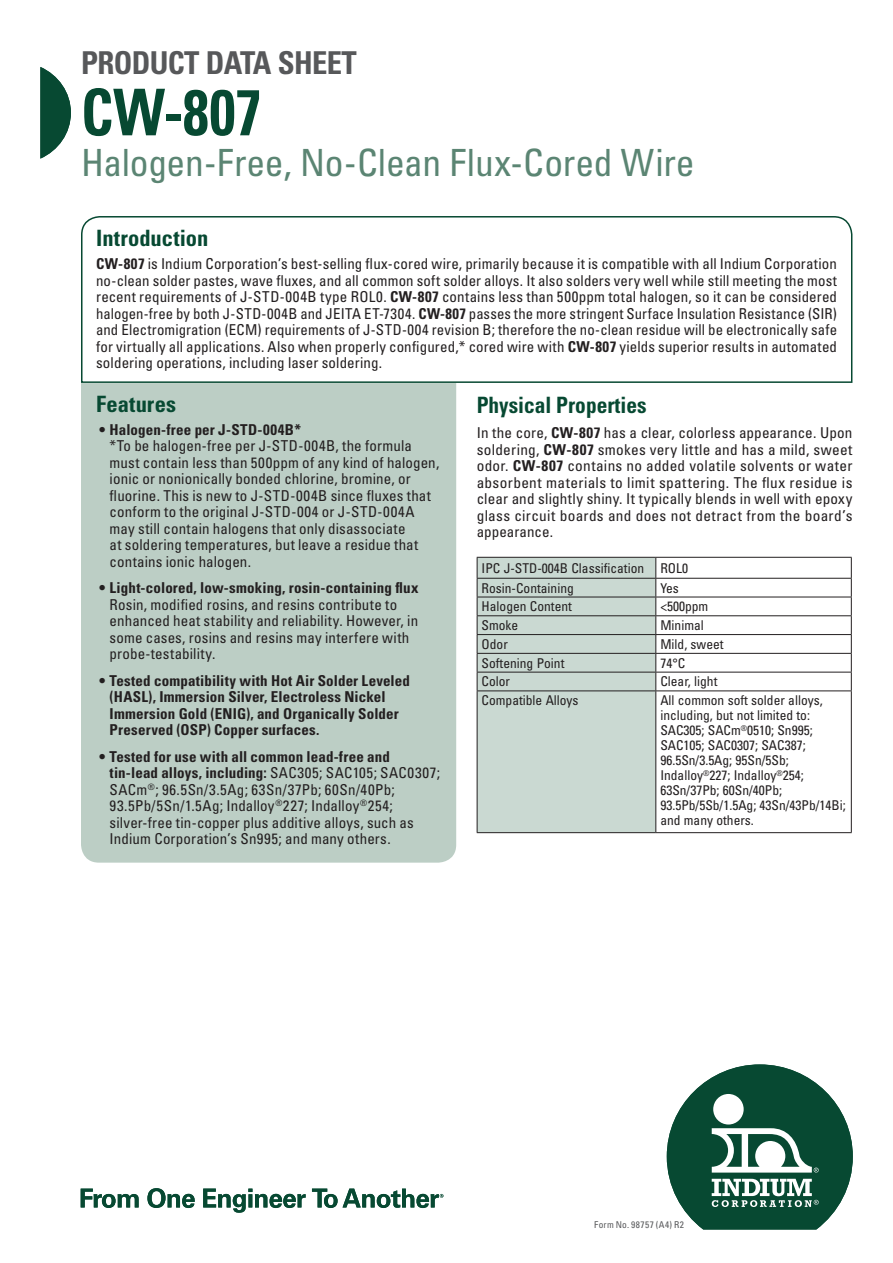
<style>
.page{position:relative;width:893px;height:1263px;background:#fff}
.page>*{position:absolute;margin:0;border:0;box-sizing:border-box;transform-origin:0 0}
.t1{font:700 condensed 64.5px "Univers LT Std";color:#074932;scale:.9 1}
.Subtitle{font:condensed 37.5px "Univers LT Std";letter-spacing:-.005em;color:#5b8573}
.PDS{font:700 condensed 31.5px "Univers LT Std";letter-spacing:-.02em;color:#57585a}
.Subhead{font:700 condensed 22.5px "Univers LT Std";color:#074932}
.Subhead-2{font:700 condensed 22.5px "Univers LT Std";color:#074932;scale:.95 1}
.Body_Text{font:condensed 15px/16.5px "Univers LT Std";letter-spacing:.01em;color:#231f20}
.t2{font:700 condensed 15px/16.5px "Univers LT Std";letter-spacing:.01em;color:#231f20}
.Table_Body{font:condensed 13.5px/15px "Univers LT Std";color:#231f20}
.Form_No{font:condensed 9.45px "Univers LT Std";letter-spacing:.045em;color:#57585a}
.s1{font-weight:700}
</style>
<div class="page">
<svg style="left:40px;top:67px;width:31px;height:92px"></svg>
<svg style="left:667px;top:1064px;width:186px;height:165px"></svg>
<div style="left:713px;top:1094px;width:31px;height:30px;background:#fff;border-radius:50%"></div>
<svg style="left:312px;top:1188px;width:131px;height:20px"></svg>
<svg style="left:81px;top:1188px;width:225px;height:25px"></svg>
<div style="left:81px;top:384px;width:375px;height:479px;background:#bccec5"></div>
<div style="left:478px;top:558px;width:177px;height:274px;background:#cad9d2"></div>
<hr style="left:477px;top:557px;width:179px;height:1px;background:#231f20">
<hr style="left:656px;top:557px;width:196px;height:1px;background:#231f20">
<hr style="left:477px;top:578px;width:179px;height:1px;background:#231f20">
<hr style="left:656px;top:578px;width:196px;height:1px;background:#231f20">
<hr style="left:477px;top:597px;width:179px;height:1px;background:#231f20">
<hr style="left:656px;top:597px;width:196px;height:1px;background:#231f20">
<hr style="left:477px;top:615px;width:179px;height:1px;background:#231f20">
<hr style="left:656px;top:615px;width:196px;height:1px;background:#231f20">
<hr style="left:477px;top:634px;width:179px;height:1px;background:#231f20">
<hr style="left:656px;top:634px;width:196px;height:1px;background:#231f20">
<hr style="left:477px;top:653px;width:179px;height:1px;background:#231f20">
<hr style="left:656px;top:653px;width:196px;height:1px;background:#231f20">
<hr style="left:477px;top:672px;width:179px;height:1px;background:#231f20">
<svg style="left:477px;top:558px;width:1px;height:132px"></svg>
<hr style="left:656px;top:672px;width:196px;height:1px;background:#231f20">
<svg style="left:655px;top:558px;width:1px;height:132px"></svg>
<svg style="left:851px;top:558px;width:1px;height:132px"></svg>
<hr style="left:477px;top:690px;width:179px;height:1px;background:#231f20">
<hr style="left:477px;top:691px;width:1px;height:141px;background:#231f20">
<hr style="left:656px;top:690px;width:196px;height:1px;background:#231f20">
<hr style="left:655px;top:691px;width:1px;height:141px;background:#231f20">
<hr style="left:851px;top:691px;width:1px;height:141px;background:#231f20">
<hr style="left:477px;top:832px;width:179px;height:1px;background:#231f20">
<hr style="left:656px;top:832px;width:196px;height:1px;background:#231f20">
<svg style="left:81px;top:216px;width:772px;height:168px"></svg>
<p class="PDS" style="left:81px;top:43px;width:277px">PRODUCT DATA SHEET</p>
<p class="t1" style="left:81px;top:73px;width:202px">CW-807</p>
<p class="Subtitle" style="left:81px;top:139px;width:615px">Halogen-Free, No-Clean Flux-Cored Wire</p>
<p class="Subhead" style="left:96px;top:224px;width:114px">Introduction</p>
<p class="Body_Text" style="left:96px;top:255px;width:742px;text-align:justify"><span class="s1">CW-807</span> is Indium Corporation’s best-selling flux-cored wire, primarily because it is compatible with all Indium Corporation no-clean solder pastes, wave fluxes, and all common soft solder alloys. It also solders very well while still meeting the most recent requirements of J-STD-004B type ROL0. <span class="s1">CW-807</span> contains less than 500ppm total halogen, so it can be considered halogen-free by both J-STD-004B and JEITA ET-7304. <span class="s1">CW-807</span> passes the more stringent Surface Insulation Resistance (SIR) and Electromigration (ECM) requirements of J-STD-004 revision B; therefore the no-clean residue will be electronically safe for virtually all applications. Also when properly configured,* cored wire with <span class="s1">CW-807</span> yields superior results in automated soldering operations, including laser soldering.</p>
<p class="Subhead" style="left:96px;top:390px;width:81px">Features</p>
<p class="Body_Text" style="left:110px;top:421px;width:331px;text-indent:-10px"><span class="s1">• Halogen-free per J-STD-004B*<br></span>*To be halogen-free per J-STD-004B, the formula must contain less than 500ppm of any kind of halogen, ionic or nonionically bonded chlorine, bromine, or fluorine. This is new to J-STD-004B since fluxes that conform to the original J-STD-004 or J-STD-004A may still contain halogens that only disassociate<br>at soldering temperatures, but leave a residue that contains ionic halogen.</p>
<p class="Body_Text" style="left:110px;top:579px;width:310px;text-indent:-10px"><span class="s1">• Light-colored, low-smoking, rosin-containing flux </span>Rosin, modified rosins, and resins contribute to enhanced heat stability and reliability. However, in some cases, rosins and resins may interfere with probe-testability.</p>
<p class="t2" style="left:110px;top:672px;width:302px;text-indent:-10px">• Tested compatibility with Hot Air Solder Leveled (HASL), Immersion Silver, Electroless Nickel Immersion Gold (ENIG), and Organically Solder Preserved (OSP) Copper surfaces.</p>
<p class="Body_Text" style="left:110px;top:748px;width:332px;text-indent:-10px"><span class="s1">• Tested for use with all common lead-free and tin-lead alloys, including:</span> SAC305; SAC105; SAC0307; SACm<sup>®</sup>; 96.5Sn/3.5Ag; 63Sn/37Pb; 60Sn/40Pb; 93.5Pb/5Sn/1.5Ag; Indalloy<sup>®</sup>227; Indalloy<sup>®</sup>254; silver-free tin-copper plus additive alloys, such as Indium Corporation’s Sn995; and many others.</p>
<p class="Subhead-2" style="left:477px;top:391px;width:180px">Physical Properties</p>
<p class="Body_Text" style="left:477px;top:424px;width:377px;text-align:justify">In the core, <span class="s1">CW-807</span> has a clear, colorless appearance. Upon soldering, <span class="s1">CW-807</span> smokes very little and has a mild, sweet odor. <span class="s1">CW-807</span> contains no added volatile solvents or water absorbent materials to limit spattering. The flux residue is clear and slightly shiny. It typically blends in well with epoxy glass circuit boards and does not detract from the board’s appearance.</p>
<p class="Table_Body" style="left:482px;top:560px;width:164px">IPC J-STD-004B Classification</p>
<p class="Table_Body" style="left:660px;top:560px;width:29px">ROL0</p>
<p class="Table_Body" style="left:482px;top:580px;width:94px">Rosin-Containing</p>
<p class="Table_Body" style="left:660px;top:580px;width:20px">Yes</p>
<p class="Table_Body" style="left:482px;top:599px;width:92px">Halogen Content</p>
<p class="Table_Body" style="left:660px;top:599px;width:49px">&lt;500ppm</p>
<p class="Table_Body" style="left:482px;top:618px;width:38px">Smoke</p>
<p class="Table_Body" style="left:660px;top:618px;width:45px">Minimal</p>
<p class="Table_Body" style="left:482px;top:636px;width:28px">Odor</p>
<p class="Table_Body" style="left:660px;top:636px;width:65px">Mild, sweet</p>
<p class="Table_Body" style="left:482px;top:655px;width:84px">Softening Point</p>
<p class="Table_Body" style="left:660px;top:655px;width:26px">74°C</p>
<p class="Table_Body" style="left:482px;top:674px;width:30px">Color</p>
<p class="Table_Body" style="left:660px;top:674px;width:59px">Clear, light</p>
<p class="Table_Body" style="left:482px;top:693px;width:99px">Compatible Alloys</p>
<p class="Table_Body" style="left:660px;top:693px;width:187px">All common soft solder alloys, including, but not limited to:<br>SAC305; SACm<sup>®</sup>0510; Sn995;<br>SAC105; SAC0307; SAC387;<br>96.5Sn/3.5Ag; 95Sn/5Sb;<br>Indalloy<sup>®</sup>227; Indalloy<sup>®</sup>254;<br>63Sn/37Pb; 60Sn/40Pb;<br>93.5Pb/5Sb/1.5Ag; 43Sn/43Pb/14Bi; and many others.</p>
<p class="Form_No" style="left:594px;top:1219px;width:91px">Form No. 98757 (A4) R2</p>
</div>
